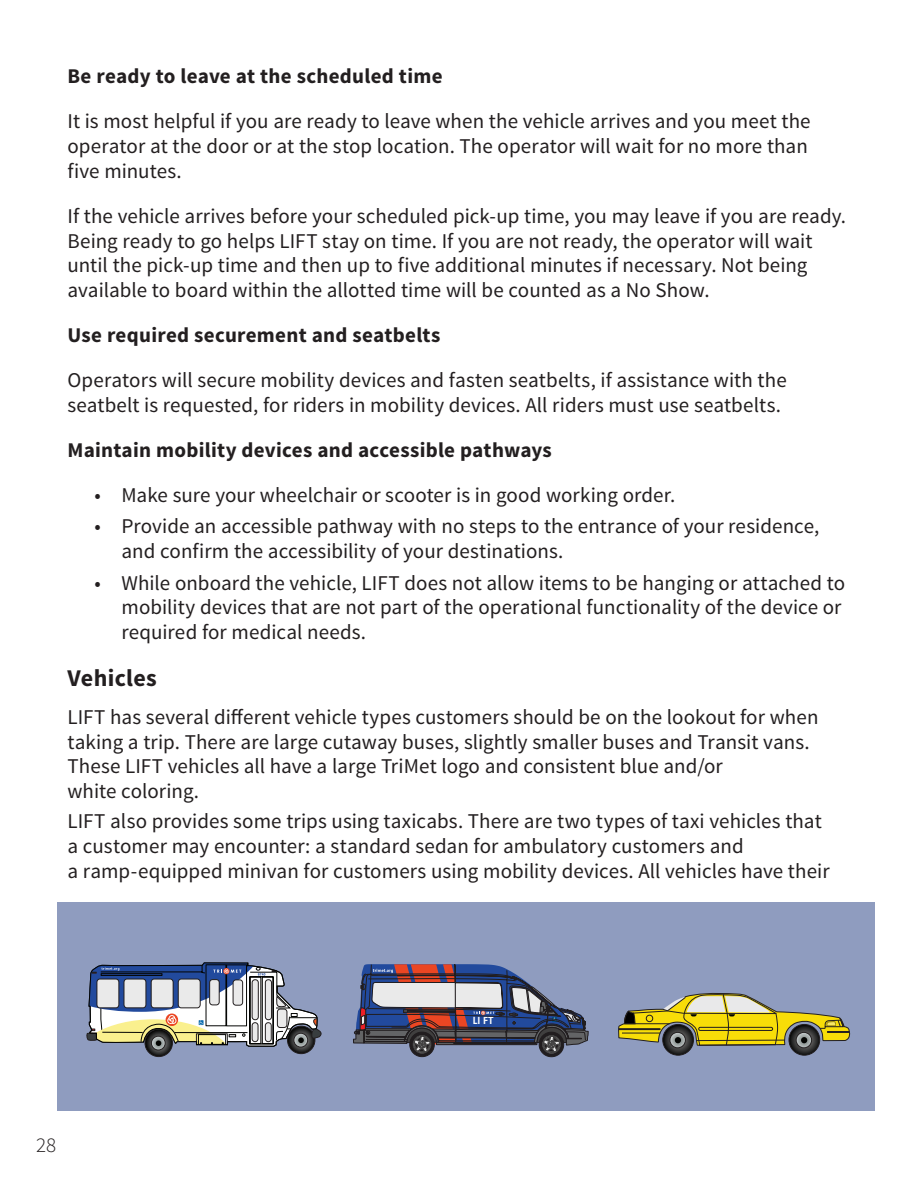
<style>
.page{position:relative;width:918px;height:1188px;background:#fff}
.page>*{position:absolute;margin:0;border:0;box-sizing:border-box;transform-origin:0 0}
.t1{font:700 24px "Source Sans Pro";letter-spacing:.015em;color:#231f20}
.t2{font:21px/24.8px "Source Sans Pro";letter-spacing:.005em;color:#231f20}
.t3{font:700 21px "Source Sans Pro";letter-spacing:.01em;color:#231f20}
.t4{font:300 21px "Source Sans Pro";color:#231f20}
.t5{font:700 10.65px "The Mix B W7";color:#fff}
</style>
<div class="page">
<div style="left:57px;top:902px;width:817px;height:209px;background:#8f9cbf"></div>
<svg style="left:145px;top:1029px;width:27px;height:28px"></svg>
<div style="left:145px;top:1029px;width:28px;height:28px;border:1px solid #231f20;border-radius:50%"></div>
<div style="left:151px;top:1036px;width:14px;height:14px;border:1px solid #231f20;border-radius:50%"></div>
<svg style="left:287px;top:1026px;width:28px;height:28px"></svg>
<div style="left:287px;top:1026px;width:28px;height:28px;border:1px solid #231f20;border-radius:50%"></div>
<svg style="left:86px;top:962px;width:236px;height:85px"></svg>
<svg style="left:353px;top:964px;width:236px;height:93px"></svg>
<svg style="left:618px;top:993px;width:232px;height:63px"></svg>
<p class="t3" style="left:68px;top:63px;width:377px">Be ready to leave at the scheduled time</p>
<p class="t2" style="left:68px;top:109px;width:745px">It is most helpful if you are ready to leave when the vehicle arrives and you meet the operator at the door or at the stop location. The operator will wait for no more than five minutes.</p>
<p class="t2" style="left:68px;top:204px;width:780px">If the vehicle arrives before your scheduled pick-up time, you may leave if you are ready.<br>Being ready to go helps LIFT stay on time. If you are not ready, the operator will wait until the pick-up time and then up to five additional minutes if necessary. Not being available to board within the allotted time will be counted as a No Show.</p>
<p class="t3" style="left:68px;top:322px;width:375px">Use required securement and seatbelts</p>
<p class="t2" style="left:68px;top:368px;width:721px">Operators will secure mobility devices and fasten seatbelts, if assistance with the seatbelt is requested, for riders in mobility devices. All riders must use seatbelts.</p>
<p class="t3" style="left:68px;top:436px;width:486px">Maintain mobility devices and accessible pathways</p>
<p class="t2" style="left:95px;top:483px;width:582px">• Make sure your wheelchair or scooter is in good working order.</p>
<p class="t2" style="left:122px;top:514px;width:699px;text-indent:-27px">• Provide an accessible pathway with no steps to the entrance of your residence, and confirm the accessibility of your destinations.</p>
<p class="t2" style="left:122px;top:571px;width:725px;text-indent:-27px">• While onboard the vehicle, LIFT does not allow items to be hanging or attached to mobility devices that are not part of the operational functionality of the device or required for medical needs.</p>
<p class="t1" style="left:68px;top:662px;width:91px">Vehicles</p>
<p class="t2" style="left:68px;top:705px;width:752px">LIFT has several different vehicle types customers should be on the lookout for when taking a trip. There are large cutaway buses, slightly smaller buses and Transit vans.<br>These LIFT vehicles all have a large TriMet logo and consistent blue and/or<br>white coloring.</p>
<p class="t2" style="left:68px;top:809px;width:764px">LIFT also provides some trips using taxicabs. There are two types of taxi vehicles that a customer may encounter: a standard sedan for ambulatory customers and<br>a ramp-equipped minivan for customers using mobility devices. All vehicles have their</p>
<p class="t4" style="left:36px;top:1132px;width:22px">28</p>
<p class="t5" style="left:473px;top:1014px;width:22px">LI FT</p>
</div>
